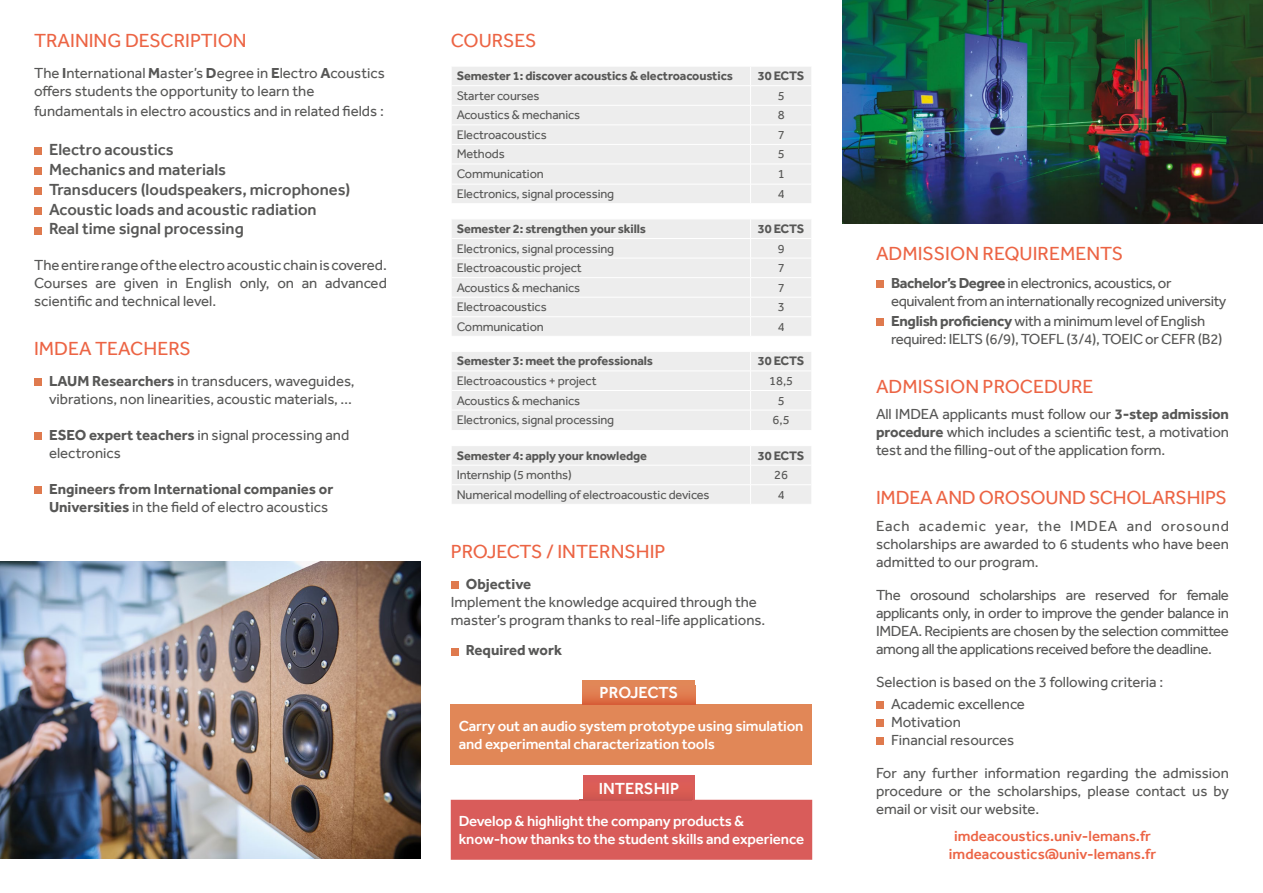
<style>
.page{position:relative;width:1263px;height:893px;background:#fff}
.page>*{position:absolute;margin:0;border:0;box-sizing:border-box;transform-origin:0 0}
.t1{font:19.5px "Effra";color:#ec6444}
.t2{font:500 16.5px/19.8px "Effra";color:#575756}
.t3{font:500 16.5px "Effra";color:#fff}
.t4{font:15px/18px "Effra";color:#575756}
.t5{font:500 15px/18px "Effra";letter-spacing:-.01em;color:#fff}
.t6{font:700 15px/18px "Effra";color:#575756}
.t7{font:15px/18px "Effra";letter-spacing:-.025em;color:#575756}
.t8{font:15px/18px "Effra";letter-spacing:-.02em;color:#575756}
.t9{font:500 15px/18px "Effra";color:#ec6445;text-align:center}
.t10{font:12.75px "Effra";letter-spacing:-.01em;color:#575756}
.t11{font:700 12.75px "Effra";letter-spacing:-.01em;color:#575756}
.t12{font:12.75px "Effra";color:#585856}
.s1{font-weight:700}
.s2{font-weight:400}
</style>
<div class="page">
<div style="left:34px;top:148px;width:8px;height:7px;background:#df7a4e"></div>
<div style="left:34px;top:167px;width:8px;height:8px;background:#df7a4e"></div>
<div style="left:34px;top:187px;width:8px;height:8px;background:#df7a4e"></div>
<div style="left:34px;top:207px;width:8px;height:8px;background:#df7a4e"></div>
<div style="left:34px;top:227px;width:8px;height:7px;background:#df7a4e"></div>
<div style="left:34px;top:379px;width:8px;height:7px;background:#df7a4e"></div>
<div style="left:34px;top:433px;width:8px;height:7px;background:#df7a4e"></div>
<div style="left:34px;top:487px;width:8px;height:7px;background:#df7a4e"></div>
<div style="left:452px;top:67px;width:359px;height:136px;background:#ededed"></div>
<hr style="left:451px;top:85px;width:299px;height:1px;background:#fff">
<hr style="left:750px;top:85px;width:61px;height:1px;background:#fff">
<hr style="left:451px;top:105px;width:299px;height:1px;background:#fff">
<hr style="left:750px;top:105px;width:61px;height:1px;background:#fff">
<hr style="left:451px;top:125px;width:299px;height:1px;background:#fff">
<hr style="left:750px;top:125px;width:61px;height:1px;background:#fff">
<hr style="left:451px;top:144px;width:299px;height:1px;background:#fff">
<hr style="left:750px;top:144px;width:61px;height:1px;background:#fff">
<hr style="left:451px;top:164px;width:299px;height:1px;background:#fff">
<hr style="left:750px;top:164px;width:61px;height:1px;background:#fff">
<hr style="left:451px;top:184px;width:299px;height:1px;background:#fff">
<hr style="left:750px;top:184px;width:61px;height:1px;background:#fff">
<svg style="left:750px;top:67px;width:1px;height:136px"></svg>
<div style="left:452px;top:219px;width:359px;height:117px;background:#ededed"></div>
<div style="left:452px;top:352px;width:359px;height:78px;background:#ededed"></div>
<div style="left:452px;top:446px;width:359px;height:58px;background:#ededed"></div>
<div style="left:451px;top:581px;width:7px;height:8px;background:#df7a4e"></div>
<div style="left:451px;top:648px;width:7px;height:7px;background:#df7a4e"></div>
<div style="left:583px;top:776px;width:111px;height:28px;background:#d95c5a"></div>
<div style="left:451px;top:800px;width:361px;height:60px;background:#d95c5a"></div>
<img style="left:579px;top:800px;width:112px;height:1px">
<svg style="left:583px;top:680px;width:112px;height:25px"></svg>
<div style="left:451px;top:705px;width:361px;height:60px;background:#e18757"></div>
<img style="left:583px;top:685px;width:112px;height:19px">
<div style="left:876px;top:280px;width:7px;height:8px;background:#df7a4e"></div>
<div style="left:876px;top:318px;width:7px;height:8px;background:#df7a4e"></div>
<div style="left:876px;top:701px;width:7px;height:8px;background:#df7a4e"></div>
<div style="left:876px;top:719px;width:7px;height:8px;background:#df7a4e"></div>
<div style="left:876px;top:737px;width:7px;height:8px;background:#df7a4e"></div>
<img style="left:0;top:561px;width:421px;height:298px">
<img style="left:842px;top:0;width:421px;height:223px">
<h1 class="t1" style="left:34px;top:29px;width:214px">TRAINING DESCRIPTION</h1>
<p class="t4" style="left:34px;top:64px;width:352px">The <span class="s1">I</span>nternational <span class="s1">M</span>aster’s <span class="s1">D</span>egree in <span class="s1">E</span>lectro <span class="s1">A</span>coustics offers students the opportunity to learn the</p>
<p class="t4" style="left:34px;top:101px;width:351px">fundamentals in electro acoustics and in related fields :</p>
<p class="t2" style="left:49px;top:140px;width:303px">Electro acoustics<br>Mechanics and materials<br>Transducers (loudspeakers, microphones)<br>Acoustic loads and acoustic radiation<br>Real time signal processing</p>
<p class="t4" style="left:34px;top:256px;width:354px;text-align:justify">The entire range of the electro acoustic chain is covered.<br>Courses are given in English only, on an advanced scientific and technical level.</p>
<h1 class="t1" style="left:34px;top:337px;width:158px">IMDEA TEACHERS</h1>
<p class="t4" style="left:49px;top:372px;width:307px"><span class="s1">LAUM Researchers</span> in transducers, waveguides, vibrations, non linearities, acoustic materials, …</p>
<p class="t4" style="left:49px;top:426px;width:302px"><span class="s1">ESEO expert teachers</span> in signal processing and electronics</p>
<p class="t6" style="left:49px;top:480px;width:286px">Engineers from International companies or<br>Universities <span class="s2">in the field of electro acoustics</span></p>
<h1 class="t1" style="left:451px;top:29px;width:87px">COURSES</h1>
<p class="t11" style="left:457px;top:68px;width:278px">Semester 1: discover acoustics &amp; electroacoustics</p>
<p class="t11" style="left:758px;top:68px;width:48px">30 ECTS</p>
<p class="t10" style="left:457px;top:88px;width:84px">Starter courses</p>
<p class="t10" style="left:778px;top:88px;width:8px">5</p>
<p class="t10" style="left:457px;top:107px;width:125px">Acoustics &amp; mechanics</p>
<p class="t10" style="left:778px;top:107px;width:8px">8</p>
<p class="t10" style="left:457px;top:127px;width:92px">Electroacoustics</p>
<p class="t12" style="left:778px;top:127px;width:8px">7</p>
<p class="t10" style="left:457px;top:147px;width:50px">Methods</p>
<p class="t12" style="left:778px;top:147px;width:8px">5</p>
<p class="t10" style="left:457px;top:166px;width:89px">Communication</p>
<p class="t12" style="left:778px;top:166px;width:8px">1</p>
<p class="t10" style="left:457px;top:186px;width:159px">Electronics, signal processing</p>
<p class="t12" style="left:778px;top:186px;width:8px">4</p>
<p class="t11" style="left:457px;top:221px;width:191px">Semester 2: strengthen your skills</p>
<p class="t11" style="left:758px;top:221px;width:48px">30 ECTS</p>
<p class="t10" style="left:457px;top:241px;width:159px">Electronics, signal processing</p>
<p class="t10" style="left:778px;top:241px;width:8px">9</p>
<p class="t10" style="left:457px;top:260px;width:127px">Electroacoustic project</p>
<p class="t10" style="left:778px;top:260px;width:8px">7</p>
<p class="t10" style="left:457px;top:280px;width:125px">Acoustics &amp; mechanics</p>
<p class="t12" style="left:778px;top:280px;width:8px">7</p>
<p class="t10" style="left:457px;top:299px;width:92px">Electroacoustics</p>
<p class="t12" style="left:778px;top:299px;width:8px">3</p>
<p class="t10" style="left:457px;top:319px;width:89px">Communication</p>
<p class="t12" style="left:778px;top:319px;width:8px">4</p>
<p class="t11" style="left:457px;top:353px;width:198px">Semester 3: meet the professionals</p>
<p class="t11" style="left:758px;top:353px;width:48px">30 ECTS</p>
<p class="t10" style="left:457px;top:373px;width:142px">Electroacoustics + project</p>
<p class="t10" style="left:769px;top:373px;width:26px">18,5</p>
<p class="t10" style="left:457px;top:393px;width:125px">Acoustics &amp; mechanics</p>
<p class="t10" style="left:778px;top:393px;width:8px">5</p>
<p class="t10" style="left:457px;top:412px;width:159px">Electronics, signal processing</p>
<p class="t12" style="left:773px;top:412px;width:19px">6,5</p>
<p class="t11" style="left:457px;top:448px;width:192px">Semester 4: apply your knowledge</p>
<p class="t11" style="left:758px;top:448px;width:48px">30 ECTS</p>
<p class="t10" style="left:457px;top:467px;width:117px">Internship (5 months)</p>
<p class="t10" style="left:774px;top:467px;width:15px">26</p>
<p class="t10" style="left:457px;top:487px;width:254px">Numerical modelling of electroacoustic devices</p>
<p class="t10" style="left:778px;top:487px;width:8px">4</p>
<h1 class="t1" style="left:451px;top:540px;width:216px">PROJECTS / INTERNSHIP</h1>
<p class="t6" style="left:466px;top:574px;width:67px">Objective</p>
<p class="t4" style="left:451px;top:592px;width:316px">Implement the knowledge acquired through the master’s program thanks to real-life applications.</p>
<p class="t6" style="left:466px;top:641px;width:98px">Required work</p>
<p class="t3" style="left:600px;top:682px;width:80px">PROJECTS</p>
<p class="t5" style="left:459px;top:716px;width:346px">Carry out an audio system prototype using simulation and experimental characterization tools</p>
<p class="t3" style="left:599px;top:779px;width:82px">INTERSHIP</p>
<p class="t5" style="left:459px;top:812px;width:347px">Develop &amp; highlight the company products &amp; know-how thanks to the student skills and experience</p>
<h1 class="t1" style="left:876px;top:241px;width:249px">ADMISSION REQUIREMENTS</h1>
<p class="t7" style="left:891px;top:274px;width:337px"><span class="s1">Bachelor’s Degree</span> in electronics, acoustics, or equivalent from an internationally recognized university</p>
<p class="t8" style="left:891px;top:312px;width:333px"><span class="s1">English proficiency</span> with a minimum level of English required: IELTS (6/9), TOEFL (3/4), TOEIC or CEFR (B2)</p>
<h1 class="t1" style="left:876px;top:375px;width:219px">ADMISSION PROCEDURE</h1>
<p class="t4" style="left:876px;top:405px;width:354px;text-align:justify">All IMDEA applicants must follow our <span class="s1">3-step admission procedure</span> which includes a scientific test, a motivation test and the filling-out of the application form.</p>
<h1 class="t1" style="left:876px;top:486px;width:352px">IMDEA AND OROSOUND SCHOLARSHIPS</h1>
<p class="t4" style="left:876px;top:516px;width:354px;text-align:justify">Each academic year, the IMDEA and orosound scholarships are awarded to 6 students who have been admitted to our program.</p>
<p class="t4" style="left:876px;top:585px;width:354px;text-align:justify">The orosound scholarships are reserved for female applicants only, in order to improve the gender balance in IMDEA. Recipients are chosen by the selection committee among all the applications received before the deadline.</p>
<p class="t4" style="left:891px;top:670px;width:274px;line-height:22.2px;text-indent:-15px">Selection is based on the 3 following criteria :<br>Academic excellence</p>
<p class="t4" style="left:891px;top:713px;width:125px">Motivation<br>Financial resources</p>
<p class="t4" style="left:876px;top:764px;width:354px;text-align:justify">For any further information regarding the admission procedure or the scholarships, please contact us by email or visit our website.</p>
<p class="t9" style="left:949px;top:827px;width:209px">imdeacoustics.univ-lemans.fr imdeacoustics@univ-lemans.fr</p>
</div>
